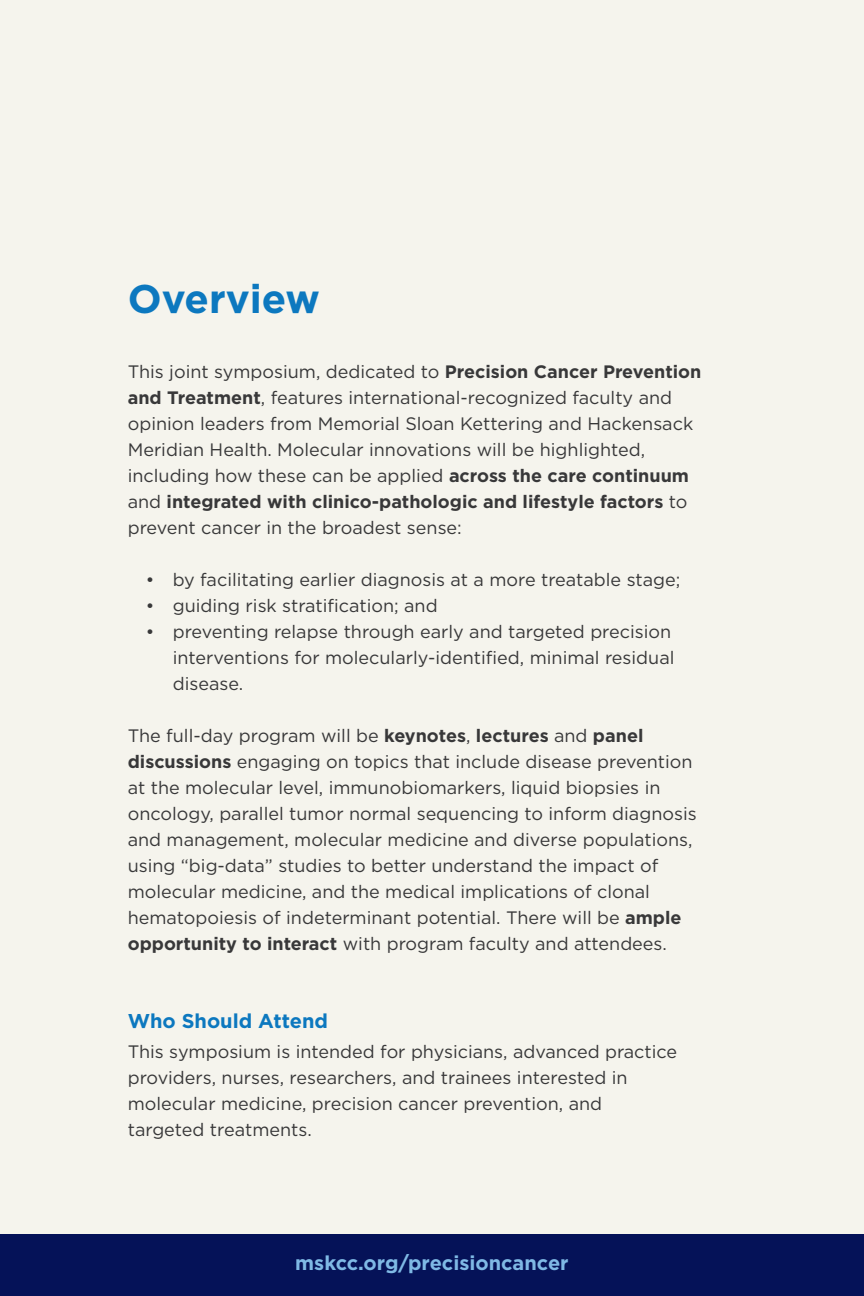
<style>
.page{position:relative;width:864px;height:1296px;background:#f5f4ed}
.page>*{position:absolute;margin:0;border:0;box-sizing:border-box;transform-origin:0 0}
.Agenda_-_Lecture_Tit{font:700 40px "Gotham";color:#0c78bf}
.Agenda_-_Lecture_Tit-2{font:700 20px "Gotham";color:#7fb9e5}
.Agenda_-_Lecture_Tit-3{font:700 20px "Gotham";color:#0c78bf}
.Agenda_-_Lecture_Tit-4{font:18px/26px "Gotham";color:#383839}
.Agenda_-_Lecture_Tit-5{font:700 18px/26px "Gotham";color:#383839}
.s1{font-weight:700}
.s2{font-weight:400}
</style>
<div class="page">
<div style="left:0;top:1234px;width:864px;height:62px;background:#051258"></div>
<p class="Agenda_-_Lecture_Tit" style="left:128px;top:272px;width:194px">Overview</p>
<p class="Agenda_-_Lecture_Tit-4" style="left:128px;top:358px;width:575px">This joint symposium, dedicated to <span class="s1">Precision Cancer Prevention and Treatment</span>, features international-recognized faculty and</p>
<p class="Agenda_-_Lecture_Tit-4" style="left:128px;top:410px;width:567px">opinion leaders from Memorial Sloan Kettering and Hackensack<br>Meridian Health. Molecular innovations will be highlighted,</p>
<p class="Agenda_-_Lecture_Tit-4" style="left:128px;top:462px;width:563px">including how these can be applied <span class="s1">across the care continuum</span></p>
<p class="Agenda_-_Lecture_Tit-5" style="left:128px;top:488px;width:561px"><span class="s2">and</span> integrated with clinico-pathologic and lifestyle factors <span class="s2">to prevent cancer in the broadest sense:</span></p>
<p class="Agenda_-_Lecture_Tit-4" style="left:146px;top:566px;width:536px">• by facilitating earlier diagnosis at a more treatable stage;</p>
<p class="Agenda_-_Lecture_Tit-4" style="left:146px;top:592px;width:293px">• guiding risk stratification; and</p>
<p class="Agenda_-_Lecture_Tit-4" style="left:173px;top:618px;width:503px;text-indent:-27px">• preventing relapse through early and targeted precision interventions for molecularly-identified, minimal residual disease.</p>
<p class="Agenda_-_Lecture_Tit-4" style="left:128px;top:722px;width:517px">The full-day program will be <span class="s1">keynotes</span>, <span class="s1">lectures</span> and <span class="s1">panel</span></p>
<p class="Agenda_-_Lecture_Tit-4" style="left:128px;top:748px;width:566px"><span class="s1">discussions</span> engaging on topics that include disease prevention</p>
<p class="Agenda_-_Lecture_Tit-4" style="left:128px;top:774px;width:534px">at the molecular level, immunobiomarkers, liquid biopsies in</p>
<p class="Agenda_-_Lecture_Tit-4" style="left:128px;top:800px;width:570px">oncology, parallel tumor normal sequencing to inform diagnosis and management, molecular medicine and diverse populations,</p>
<p class="Agenda_-_Lecture_Tit-4" style="left:128px;top:852px;width:532px">using “big-data” studies to better understand the impact of</p>
<p class="Agenda_-_Lecture_Tit-4" style="left:128px;top:878px;width:524px">molecular medicine, and the medical implications of clonal</p>
<p class="Agenda_-_Lecture_Tit-4" style="left:128px;top:904px;width:555px">hematopoiesis of indeterminant potential. There will be <span class="s1">ample</span></p>
<p class="Agenda_-_Lecture_Tit-4" style="left:128px;top:930px;width:541px"><span class="s1">opportunity to interact</span> with program faculty and attendees.</p>
<p class="Agenda_-_Lecture_Tit-3" style="left:128px;top:1008px;width:202px">Who Should Attend</p>
<p class="Agenda_-_Lecture_Tit-4" style="left:128px;top:1038px;width:551px">This symposium is intended for physicians, advanced practice</p>
<p class="Agenda_-_Lecture_Tit-4" style="left:128px;top:1064px;width:501px">providers, nurses, researchers, and trainees interested in</p>
<p class="Agenda_-_Lecture_Tit-4" style="left:128px;top:1090px;width:476px">molecular medicine, precision cancer prevention, and</p>
<p class="Agenda_-_Lecture_Tit-4" style="left:128px;top:1116px;width:186px">targeted treatments.</p>
<p class="Agenda_-_Lecture_Tit-2" style="left:295px;top:1250px;width:275px">mskcc.org/precisioncancer</p>
</div>
